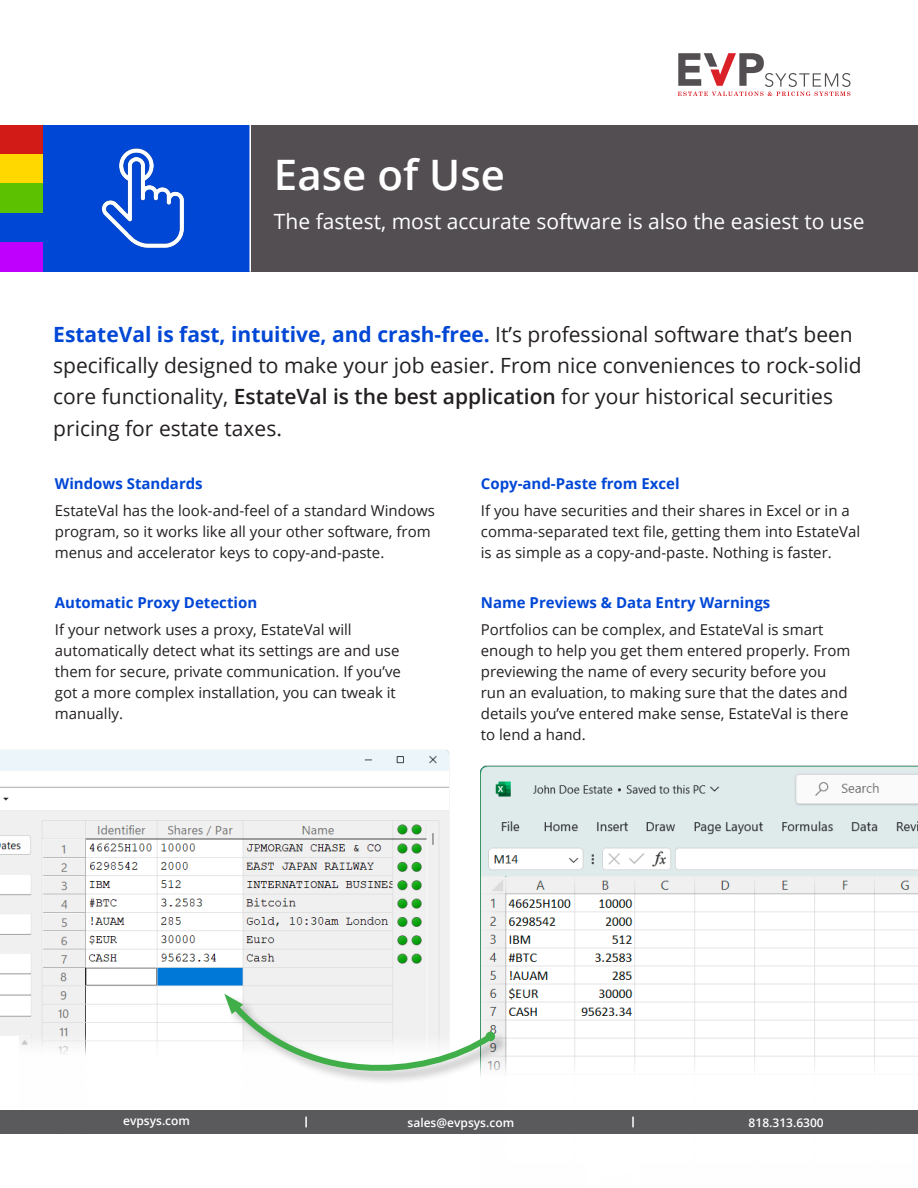
<style>
.page{position:relative;width:918px;height:1188px;background:#fff}
.page>*{position:absolute;margin:0;border:0;box-sizing:border-box;transform-origin:0 0}
.t1{font:600 42px "Open Sans";color:#fff}
.Body_copy{font:21px/31.2px "Open Sans";color:#231f20}
.t2{font:21px "Open Sans";color:#fff}
.Body_copy-2{font:15px/21px "Open Sans";color:#231f20}
.Bolded_heading{font:700 15px "Open Sans";color:#0047d6}
.t3{font:600 12px "Open Sans";color:#fff}
.s1{font-weight:700;color:#0047d6}
.s2{font-weight:600}
</style>
<div class="page">
<svg style="left:678px;top:53px;width:172px;height:43px"></svg>
<div style="left:0;top:125px;width:918px;height:147px;background:#534e52"></div>
<div style="left:42px;top:125px;width:207px;height:147px;background:#0047d6"></div>
<img style="left:101px;top:148px;width:83px;height:100px">
<div style="left:0;top:1110px;width:918px;height:24px;background:#5a5a5d"></div>
<hr style="left:249px;top:125px;width:2px;height:147px;background:#fff">
<img style="left:0;top:750px;width:449px;height:378px">
<img style="left:480px;top:765px;width:438px;height:363px">
<div style="left:224px;top:994px;width:286px;height:92px;background:#231f20;opacity:.3"></div>
<svg style="left:224px;top:994px;width:275px;height:91px"></svg>
<div style="left:0;top:125px;width:42px;height:29px;background:#d21a16"></div>
<div style="left:0;top:154px;width:42px;height:30px;background:#ffd800"></div>
<div style="left:0;top:184px;width:42px;height:29px;background:#5bc100"></div>
<div style="left:0;top:213px;width:42px;height:29px;background:#0047d6"></div>
<div style="left:0;top:242px;width:42px;height:30px;background:#bf00fc"></div>
<p class="t1" style="left:274px;top:146px;width:232px">Ease of Use</p>
<p class="t2" style="left:274px;top:207px;width:592px">The fastest, most accurate software is also the easiest to use</p>
<p class="Body_copy" style="left:53px;top:318px;width:810px"><span class="s1">EstateVal is fast, intuitive, and crash-free.</span> It’s professional software that’s been specifically designed to make your job easier. From nice conveniences to rock-solid core functionality, <span class="s2">EstateVal is the best application</span> for your historical securities pricing for estate taxes.</p>
<p class="Bolded_heading" style="left:55px;top:473px;width:149px">Windows Standards</p>
<p class="Body_copy-2" style="left:55px;top:500px;width:382px">EstateVal has the look-and-feel of a standard Windows program, so it works like all your other software, from menus and accelerator keys to copy-and-paste.</p>
<p class="Bolded_heading" style="left:55px;top:592px;width:204px">Automatic Proxy Detection</p>
<p class="Body_copy-2" style="left:55px;top:619px;width:348px">If your network uses a proxy, EstateVal will automatically detect what its settings are and use them for secure, private communication. If you’ve got a more complex installation, you can tweak it manually.</p>
<p class="Bolded_heading" style="left:481px;top:473px;width:200px">Copy-and-Paste from Excel</p>
<p class="Body_copy-2" style="left:481px;top:500px;width:381px">If you have securities and their shares in Excel or in a comma-separated text file, getting them into EstateVal is as simple as a copy-and-paste. Nothing is faster.</p>
<p class="Bolded_heading" style="left:481px;top:592px;width:291px">Name Previews &amp; Data Entry Warnings</p>
<p class="Body_copy-2" style="left:481px;top:619px;width:371px">Portfolios can be complex, and EstateVal is smart enough to help you get them entered properly. From previewing the name of every security before you run an evaluation, to making sure that the dates and details you’ve entered make sense, EstateVal is there to lend a hand.</p>
<p class="t3" style="left:123px;top:1113px;width:68px">evpsys.com</p>
<p class="t3" style="left:408px;top:1114px;width:108px">sales@evpsys.com</p>
<p class="t3" style="left:749px;top:1114px;width:77px">818.313.6300</p>
</div>
